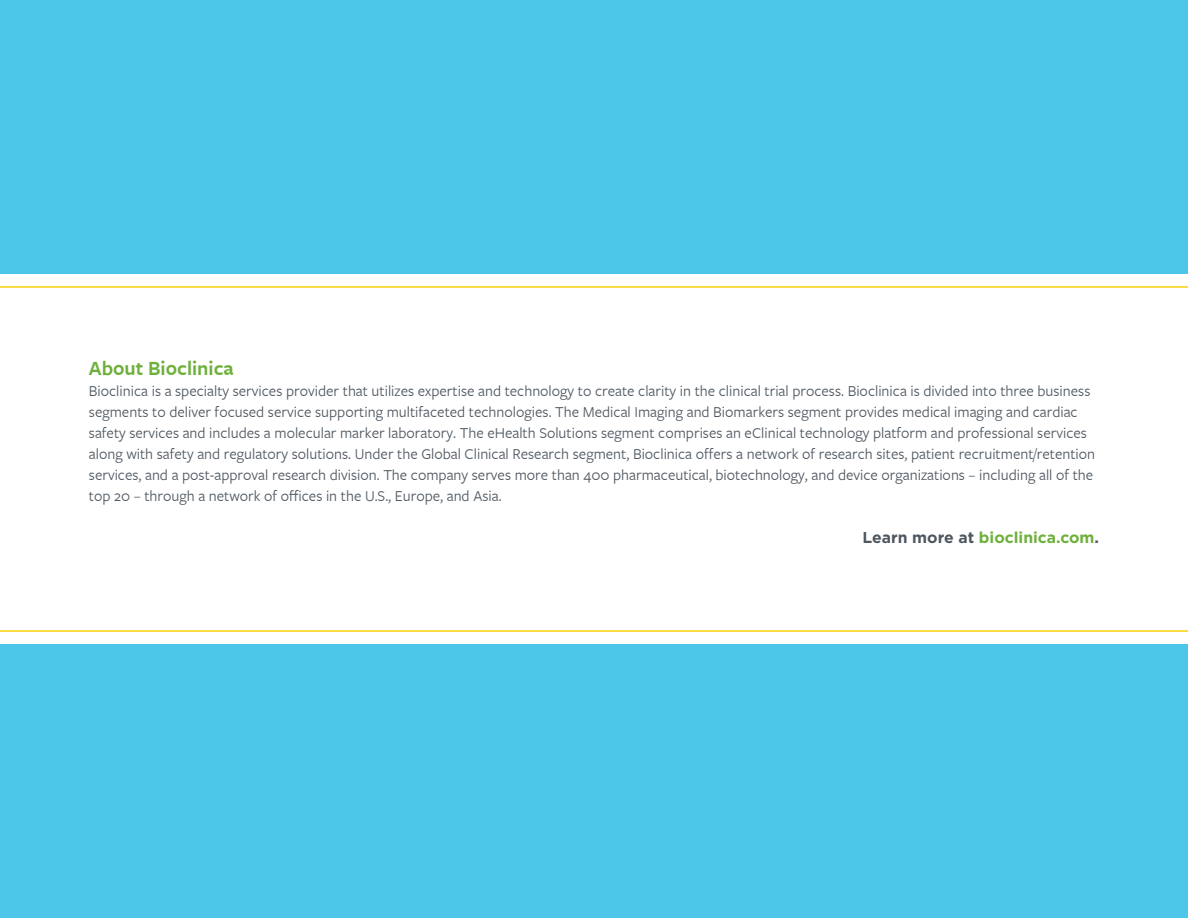
<style>
.page{position:relative;width:1188px;height:918px;background:#fff}
.page>*{position:absolute;margin:0;border:0;box-sizing:border-box;transform-origin:0 0}
.t1{font:600 21px "Freight Sans Pro";color:#6eb03c}
.t2{font:15.75px/21px "Freight Sans Pro";color:#4e5760}
.t3{font:700 15.75px "Gotham";color:#6eb03c}
.s1{color:#4e5760}
</style>
<div class="page">
<div style="left:0;top:0;width:1188px;height:274px;background:#4dc7e9"></div>
<hr style="left:0;top:286px;width:1188px;height:2px;background:#fccf09">
<div style="left:0;top:644px;width:1188px;height:274px;background:#4dc7e9"></div>
<hr style="left:0;top:630px;width:1188px;height:2px;background:#fccf09">
<h1 class="t1" style="left:89px;top:356px;width:146px">About Bioclinica</h1>
<p class="t2" style="left:89px;top:380px;width:1008px">Bioclinica is a specialty services provider that utilizes expertise and technology to create clarity in the clinical trial process. Bioclinica is divided into three business segments to deliver focused service supporting multifaceted technologies. The Medical Imaging and Biomarkers segment provides medical imaging and cardiac safety services and includes a molecular marker laboratory. The eHealth Solutions segment comprises an eClinical technology platform and professional services along with safety and regulatory solutions. Under the Global Clinical Research segment, Bioclinica offers a network of research sites, patient recruitment/retention services, and a post-approval research division. The company serves more than 400 pharmaceutical, biotechnology, and device organizations – including all of the top 20 – through a network of offices in the U.S., Europe, and Asia.</p>
<p class="t3" style="left:863px;top:528px;width:238px"><span class="s1">Learn more at</span> bioclinica.com<span class="s1">.</span></p>
</div>
